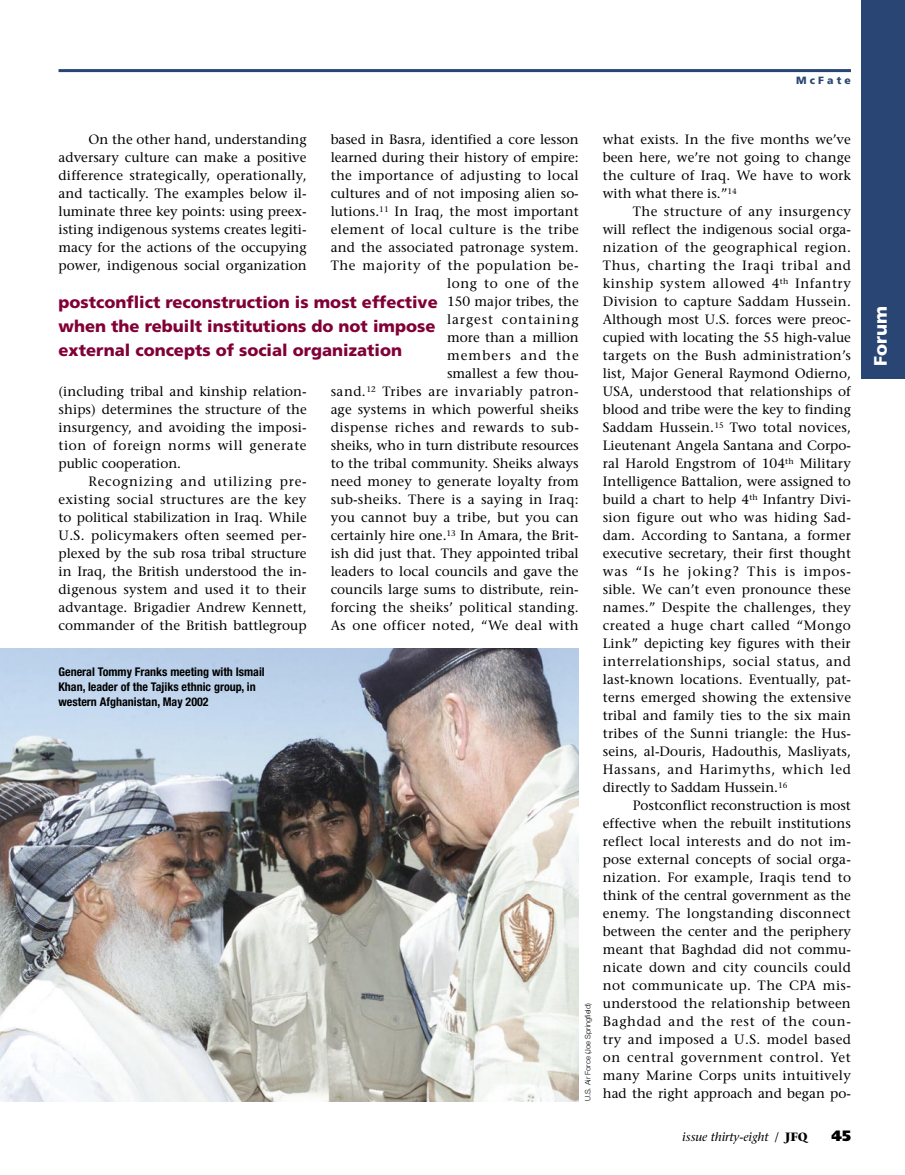
<style>
.page{position:relative;width:905px;height:1175px;background:#fff}
.page>*{position:absolute;margin:0;border:0;box-sizing:border-box;transform-origin:0 0}
.t1{font:900 18px "Frutiger LT Std";letter-spacing:.01em;color:#fff}
.t2{font:900 16.5px/24px "Frutiger LT Std";color:#810036}
.t3{font:900 15px "Frutiger LT Std";color:#000}
.body_text{font:500 13.5px/18px "Stone Serif Std";letter-spacing:.005em;color:#000;text-align:justify}
.photo_caption{font:700 condensed 12px/15px "Helvetica Neue LT Std";color:#000}
.t4{font:italic 500 12px "Stone Serif Std";color:#000}
.t5{font:900 10.5px "Frutiger LT Std";letter-spacing:.3em;color:#284574}
.t6{font:300 7.5px "Helvetica Neue LT Std";color:#000}
.s1{font-style:normal}
.s2{font-weight:700;font-style:normal}
</style>
<div class="page">
<div style="left:861px;top:0;width:43px;height:378px;background:#284574"></div>
<hr style="left:58px;top:69px;width:792px;height:3px;background:#284574">
<img style="left:0;top:648px;width:578px;height:453px">
<p class="t5" style="left:796px;top:74px;width:56px">McFate</p>
<p class="body_text" style="left:330px;top:130px;width:250px;text-align:right">based in Basra, identified a core lesson learned during their history of empire: the importance of adjusting to local cultures and of not imposing alien so&shy;lutions.<sup>11</sup> In Iraq, the most important element of local culture is the tribe and the associated patronage system.<br>The majority of the population be&shy;long to one of the<br>150 major tribes, the<br>largest containing<br>more than a million<br>members and the<br>smallest a few thou-<br>sand.<sup>12</sup> Tribes are invariably patron&shy;age systems in which powerful sheiks dispense riches and rewards to sub&shy;sheiks, who in turn distribute resources to the tribal community. Sheiks always need money to generate loyalty from sub-sheiks. There is a saying in Iraq: you cannot buy a tribe, but you can certainly hire one.<sup>13</sup> In Amara, the Brit&shy;ish did just that. They appointed tribal leaders to local councils and gave the councils large sums to distribute, rein&shy;forcing the sheiks’ political standing.<br>As one officer noted, “We deal with</p>
<p class="body_text" style="left:602px;top:130px;width:250px">what exists. In the five months we’ve been here, we’re not going to change the culture of Iraq. We have to work with what there is.”<sup>14</sup></p>
<p class="body_text" style="left:58px;top:130px;width:250px;text-indent:30px">On the other hand, understanding adversary culture can make a positive difference strategically, operationally, and tactically. The examples below il&shy;luminate three key points: using preex&shy;isting indigenous systems creates legiti&shy;macy for the actions of the occupying power, indigenous social organization</p>
<p class="body_text" style="left:602px;top:202px;width:250px;text-indent:30px">The structure of any insurgency will reflect the indigenous social orga&shy;nization of the geographical region.<br>Thus, charting the Iraqi tribal and kinship system allowed 4<sup>th</sup> Infantry Division to capture Saddam Hussein.<br>Although most U.S. forces were preoc&shy;cupied with locating the 55 high-value targets on the Bush administration’s list, Major General Raymond Odierno, USA, understood that relationships of blood and tribe were the key to finding Saddam Hussein.<sup>15</sup> Two total novices, Lieutenant Angela Santana and Corpo&shy;ral Harold Engstrom of 104<sup>th</sup> Military Intelligence Battalion, were assigned to build a chart to help 4<sup>th</sup> Infantry Divi&shy;sion figure out who was hiding Sad&shy;dam. According to Santana, a former executive secretary, their first thought was “Is he joking? This is impos&shy;sible. We can’t even pronounce these names.” Despite the challenges, they created a huge chart called “Mongo Link” depicting key figures with their interrelationships, social status, and last-known locations. Eventually, pat&shy;terns emerged showing the extensive tribal and family ties to the six main tribes of the Sunni triangle: the Hus&shy;seins, al-Douris, Hadouthis, Masliyats, Hassans, and Harimyths, which led directly to Saddam Hussein.<sup>16</sup></p>
<p class="body_text" style="left:602px;top:796px;width:250px;text-indent:30px">Postconflict reconstruction is most effective when the rebuilt institutions reflect local interests and do not im&shy;pose external concepts of social orga&shy;nization. For example, Iraqis tend to think of the central government as the enemy. The longstanding disconnect between the center and the periphery meant that Baghdad did not commu&shy;nicate down and city councils could not communicate up. The CPA mis&shy;understood the relationship between Baghdad and the rest of the coun&shy;try and imposed a U.S. model based on central government control. Yet many Marine Corps units intuitively had the right approach and began po-</p>
<p class="t2" style="left:58px;top:290px;width:381px">postconflict reconstruction is most effective when the rebuilt institutions do not impose external concepts of social organization</p>
<p class="body_text" style="left:58px;top:382px;width:250px">(including tribal and kinship relation&shy;ships) determines the structure of the insurgency, and avoiding the imposi&shy;tion of foreign norms will generate public cooperation.</p>
<p class="body_text" style="left:58px;top:472px;width:250px;text-indent:30px">Recognizing and utilizing pre&shy;existing social structures are the key to political stabilization in Iraq. While U.S. policymakers often seemed per&shy;plexed by the sub rosa tribal structure in Iraq, the British understood the in&shy;digenous system and used it to their advantage. Brigadier Andrew Kennett, commander of the British battlegroup</p>
<p class="photo_caption" style="left:58px;top:664px;width:208px">General Tommy Franks meeting with Ismail<br>Khan, leader of the Tajiks ethnic group, in western Afghanistan, May 2002</p>
<p class="t6" style="left:583px;top:1101px;width:100px;rotate:-90deg">U.S. Air Force (Joe Springfield)</p>
<p class="t4" style="left:682px;top:1130px;width:127px">issue thirty-eight <span class="s1">/</span> <span class="s2">JFQ</span></p>
<p class="t3" style="left:831px;top:1126px;width:21px">45</p>
<p class="t1" style="left:869px;top:366px;width:62px;rotate:-90deg">Forum</p>
</div>
